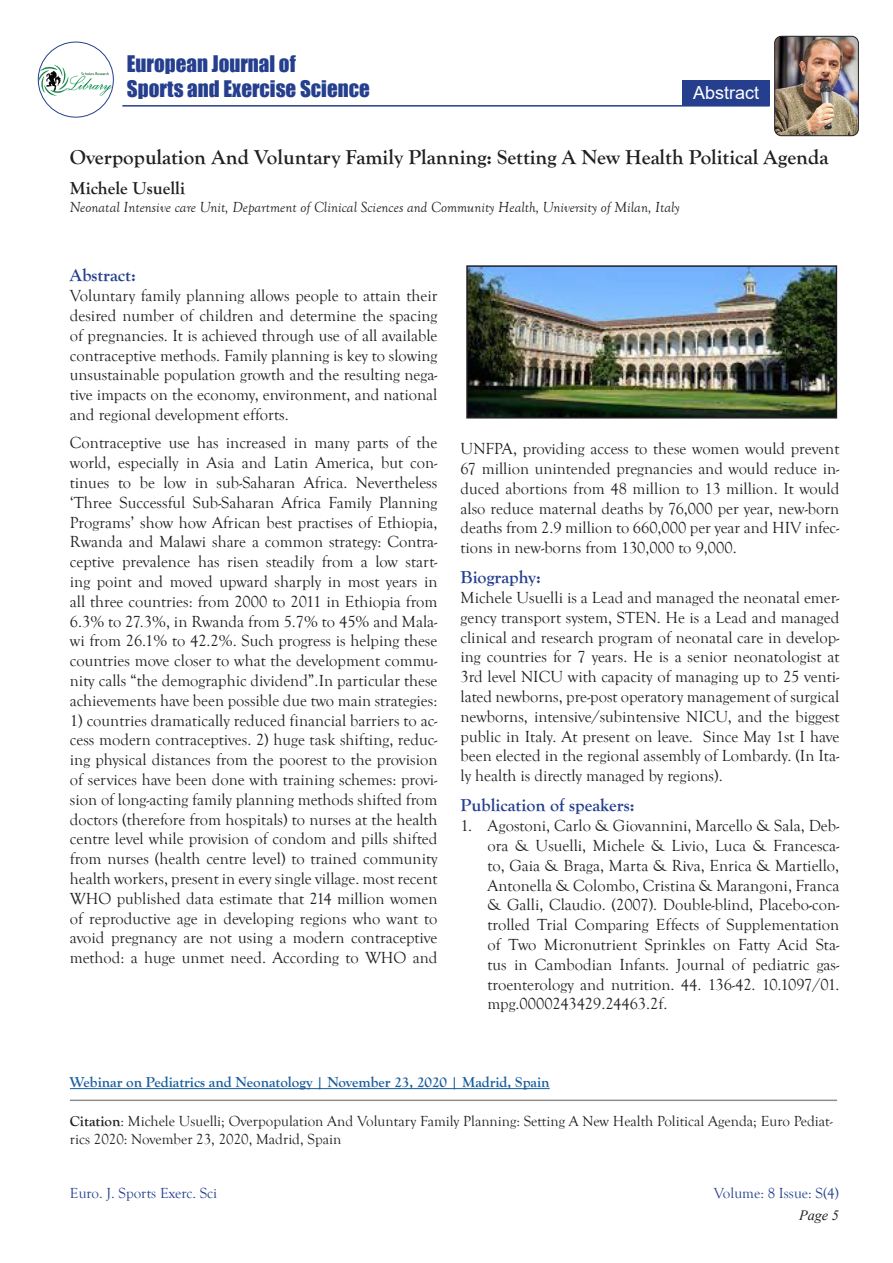
<style>
.page{position:relative;width:893px;height:1263px;background:#fff}
.page>*{position:absolute;margin:0;border:0;box-sizing:border-box;transform-origin:0 0}
.t1{font:700 21px "Goudy Old Style T";color:#231f20}
.t2{font:21px/25.2px "Impact";color:#253f8e}
.t3{font:700 18px "Goudy Old Style T";color:#253f8e}
.t4{font:700 18px "Goudy Old Style T";color:#231f20}
.t5{font:18px "Arial";color:#fff}
.t6{font:16.5px/19.8px "Goudy Old Style T";color:#231f20;text-align:justify}
.t7{font:15px/18px "Goudy Old Style T";color:#231f20}
.t8{font:italic 15px "Goudy Old Style T";color:#231f20}
.t9{font:700 15px "Goudy Old Style T";color:#175d9e}
.t10{font:15px "Goudy Old Style T";color:#253f8e}
.t11{font:italic 14.25px "Times New Roman";color:#231f20}
.s1{font-weight:700}
</style>
<div class="page">
<img style="left:38px;top:64px;width:75px;height:32px">
<div style="left:38px;top:42px;width:76px;height:76px;border:1px solid #253f8e;border-radius:50%"></div>
<div style="left:682px;top:80px;width:88px;height:25px;background:#253f8e"></div>
<hr style="left:122px;top:105px;width:647px;height:2px;background:#253f8e">
<img style="left:775px;top:36px;width:83px;height:100px">
<div style="left:774px;top:36px;width:85px;height:100px;border:1px solid #231f20;border-radius:7px"></div>
<hr style="left:70px;top:1099px;width:767px;height:2px;background:#231f20">
<img style="left:469px;top:268px;width:365px;height:147px">
<div style="left:466px;top:265px;width:371px;height:153px;border:2px solid #231f20"></div>
<hr style="left:70px;top:1088px;width:480px;height:1px;background:#175d9e">
<p class="t2" style="left:127px;top:51px;width:244px">European Journal of<br>Sports and Exercise Science</p>
<p class="t5" style="left:693px;top:80px;width:68px">Abstract</p>
<p class="t1" style="left:70px;top:146px;width:760px">Overpopulation And Voluntary Family Planning: Setting A New Health Political Agenda</p>
<p class="t4" style="left:70px;top:178px;width:117px">Michele Usuelli</p>
<p class="t8" style="left:70px;top:199px;width:611px">Neonatal Intensive care Unit, Department of Clinical Sciences and Community Health, University of Milan, Italy</p>
<p class="t3" style="left:70px;top:265px;width:68px">Abstract:</p>
<p class="t6" style="left:70px;top:286px;width:369px">Voluntary family planning allows people to attain their desired number of children and determine the spacing of pregnancies. It is achieved through use of all available contraceptive methods. Family planning is key to slowing unsustainable population growth and the resulting nega&shy;tive impacts on the economy, environment, and national and regional development efforts.</p>
<p class="t6" style="left:70px;top:433px;width:369px">Contraceptive use has increased in many parts of the world, especially in Asia and Latin America, but con&shy;tinues to be low in sub-Saharan Africa. Nevertheless ‘Three Successful Sub-Saharan Africa Family Planning Programs’ show how African best practises of Ethiopia, Rwanda and Malawi share a common strategy: Contra&shy;ceptive prevalence has risen steadily from a low start&shy;ing point and moved upward sharply in most years in all three countries: from 2000 to 2011 in Ethiopia from 6.3% to 27.3%, in Rwanda from 5.7% to 45% and Mala&shy;wi from 26.1% to 42.2%. Such progress is helping these countries move closer to what the development commu&shy;nity calls “the demographic dividend”.In particular these achievements have been possible due two main strategies:</p>
<p class="t6" style="left:70px;top:711px;width:369px">1) countries dramatically reduced financial barriers to ac&shy;cess modern contraceptives. 2) huge task shifting, reduc&shy;ing physical distances from the poorest to the provision of services have been done with training schemes: provi&shy;sion of long-acting family planning methods shifted from doctors (therefore from hospitals) to nurses at the health centre level while provision of condom and pills shifted from nurses (health centre level) to trained community health workers, present in every single village. most recent WHO published data estimate that 214 million women of reproductive age in developing regions who want to avoid pregnancy are not using a modern contraceptive method: a huge unmet need. According to WHO and</p>
<p class="t6" style="left:461px;top:439px;width:380px">UNFPA, providing access to these women would prevent 67 million unintended pregnancies and would reduce in&shy;duced abortions from 48 million to 13 million. It would also reduce maternal deaths by 76,000 per year, new-born deaths from 2.9 million to 660,000 per year and HIV infec&shy;tions in new-borns from 130,000 to 9,000.</p>
<p class="t3" style="left:461px;top:567px;width:82px">Biography:</p>
<p class="t6" style="left:461px;top:588px;width:380px">Michele Usuelli is a Lead and managed the neonatal emer&shy;gency transport system, STEN. He is a Lead and managed clinical and research program of neonatal care in develop&shy;ing countries for 7 years. He is a senior neonatologist at 3rd level NICU with capacity of managing up to 25 venti&shy;lated newborns, pre-post operatory management of surgical newborns, intensive/subintensive NICU, and the biggest public in Italy. At present on leave. Since May 1st I have been elected in the regional assembly of Lombardy. (In Ita&shy;ly health is directly managed by regions).</p>
<p class="t3" style="left:461px;top:795px;width:176px">Publication of speakers:</p>
<p class="t6" style="left:488px;top:816px;width:353px;text-indent:-27px">1. Agostoni, Carlo &amp; Giovannini, Marcello &amp; Sala, Deb&shy;ora &amp; Usuelli, Michele &amp; Livio, Luca &amp; Francesca&shy;to, Gaia &amp; Braga, Marta &amp; Riva, Enrica &amp; Martiello, Antonella &amp; Colombo, Cristina &amp; Marangoni, Franca &amp; Galli, Claudio. (2007). Double-blind, Placebo-con&shy;trolled Trial Comparing Effects of Supplementation of Two Micronutrient Sprinkles on Fatty Acid Sta&shy;tus in Cambodian Infants. Journal of pediatric gas&shy;troenterology and nutrition. 44. 136-42. 10.1097/01. mpg.0000243429.24463.2f.</p>
<p class="t9" style="left:70px;top:1074px;width:481px">Webinar on Pediatrics and Neonatology | November 23, 2020 | Madrid, Spain</p>
<p class="t7" style="left:70px;top:1112px;width:764px"><span class="s1">Citation</span>: Michele Usuelli; Overpopulation And Voluntary Family Planning: Setting A New Health Political Agenda; Euro Pediat&shy;rics 2020: November 23, 2020, Madrid, Spain</p>
<p class="t10" style="left:70px;top:1185px;width:149px">Euro. J. Sports Exerc. Sci</p>
<p class="t10" style="left:714px;top:1185px;width:127px">Volume: 8 Issue: S(4)</p>
<p class="t11" style="left:799px;top:1206px;width:41px">Page 5</p>
</div>
